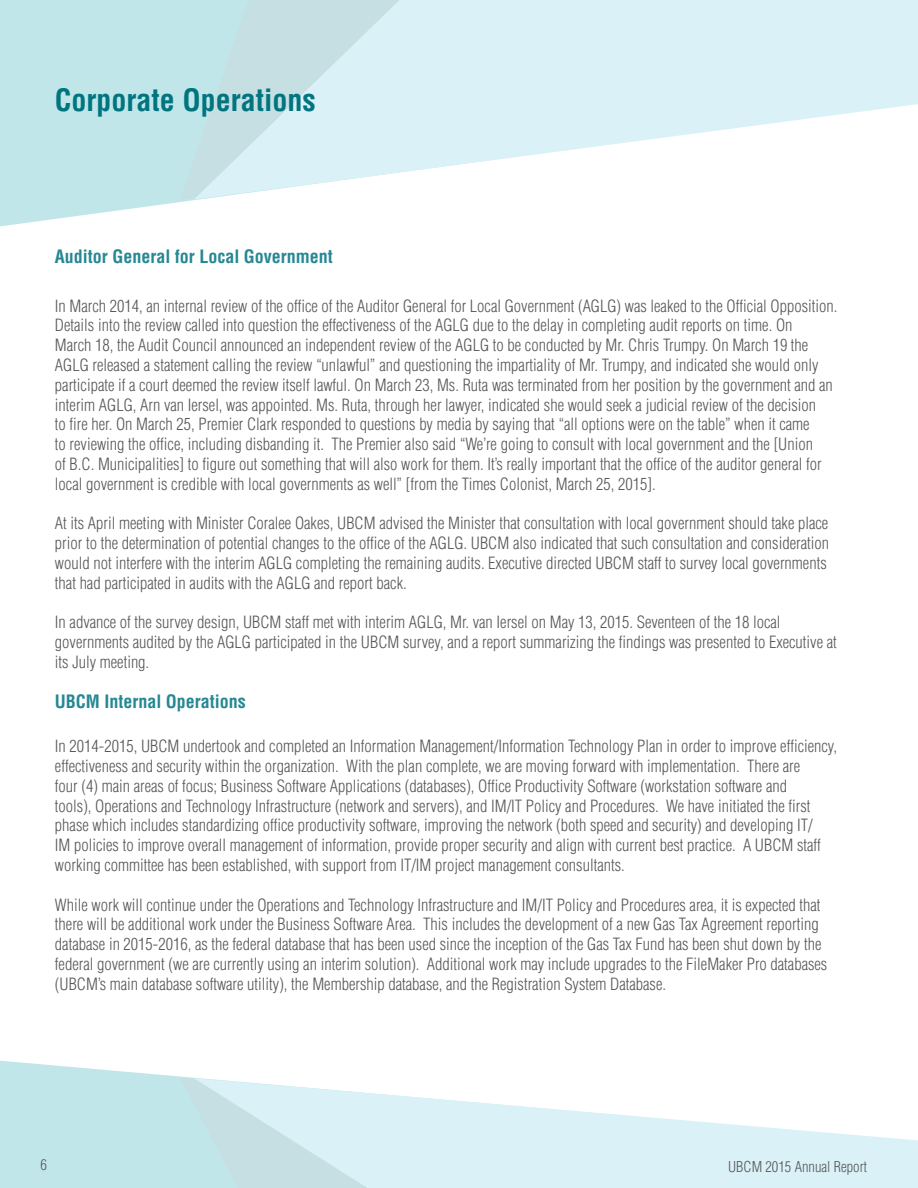
<style>
.page{position:relative;width:918px;height:1188px;background:#fff}
.page>*{position:absolute;margin:0;border:0;box-sizing:border-box;transform-origin:0 0}
.t1{font:700 condensed 30px "Helvetica LT Std";color:#007580}
.t2{font:700 condensed 18px "Helvetica LT Std";color:#268893}
.t3{font:300 condensed 16.5px/19.8px "Helvetica LT Std";color:#57585a}
.t4{font:300 condensed 14.7px "Helvetica LT Std";color:#57585a}
</style>
<div class="page">
<svg style="left:0;top:1060px;width:195px;height:128px;background:#c4e7ea"></svg>
<div style="left:180px;top:1078px;width:14px;height:110px;background:#c0e6e9"></div>
<svg style="left:194px;top:1078px;width:724px;height:110px;fill:#daf2f7"></svg>
<svg style="left:0;top:0;width:202px;height:227px;background:#c4e7ea"></svg>
<div style="left:180px;top:0;width:14px;height:199px;background:#c0e6e9"></div>
<svg style="left:194px;top:0;width:724px;height:199px;fill:#daf2f7"></svg>
<h1 class="t1" style="left:55px;top:82px;width:262px">Corporate Operations</h1>
<p class="t2" style="left:55px;top:246px;width:279px">Auditor General for Local Government</p>
<p class="t3" style="left:55px;top:296px;width:784px">In March 2014, an internal review of the office of the Auditor General for Local Government (AGLG) was leaked to the Official Opposition.<br>Details into the review called into question the effectiveness of the AGLG due to the delay in completing audit reports on time. On<br>March 18, the Audit Council announced an independent review of the AGLG to be conducted by Mr. Chris Trumpy. On March 19 the AGLG released a statement calling the review “unlawful” and questioning the impartiality of Mr. Trumpy, and indicated she would only participate if a court deemed the review itself lawful. On March 23, Ms. Ruta was terminated from her position by the government and an interim AGLG, Arn van Iersel, was appointed. Ms. Ruta, through her lawyer, indicated she would seek a judicial review of the decision<br>to fire her. On March 25, Premier Clark responded to questions by media by saying that “all options were on the table” when it came<br>to reviewing the office, including disbanding it. The Premier also said “We’re going to consult with local government and the [Union<br>of B.C. Municipalities] to figure out something that will also work for them. It’s really important that the office of the auditor general for local government is credible with local governments as well” [from the Times Colonist, March 25, 2015].</p>
<p class="t3" style="left:55px;top:513px;width:776px">At its April meeting with Minister Coralee Oakes, UBCM advised the Minister that consultation with local government should take place prior to the determination of potential changes to the office of the AGLG. UBCM also indicated that such consultation and consideration would not interfere with the interim AGLG completing the remaining audits. Executive directed UBCM staff to survey local governments that had participated in audits with the AGLG and report back.</p>
<p class="t3" style="left:55px;top:612px;width:783px">In advance of the survey design, UBCM staff met with interim AGLG, Mr. van Iersel on May 13, 2015. Seventeen of the 18 local governments audited by the AGLG participated in the UBCM survey, and a report summarizing the findings was presented to Executive at its July meeting.</p>
<p class="t2" style="left:55px;top:690px;width:193px">UBCM Internal Operations</p>
<p class="t3" style="left:55px;top:736px;width:784px">In 2014-2015, UBCM undertook and completed an Information Management/Information Technology Plan in order to improve efficiency, effectiveness and security within the organization. With the plan complete, we are moving forward with implementation. There are<br>four (4) main areas of focus; Business Software Applications (databases), Office Productivity Software (workstation software and<br>tools), Operations and Technology Infrastructure (network and servers), and IM/IT Policy and Procedures. We have initiated the first phase which includes standardizing office productivity software, improving the network (both speed and security) and developing IT/<br>IM policies to improve overall management of information, provide proper security and align with current best practice. A UBCM staff working committee has been established, with support from IT/IM project management consultants.</p>
<p class="t3" style="left:55px;top:895px;width:774px">While work will continue under the Operations and Technology Infrastructure and IM/IT Policy and Procedures area, it is expected that there will be additional work under the Business Software Area. This includes the development of a new Gas Tax Agreement reporting database in 2015-2016, as the federal database that has been used since the inception of the Gas Tax Fund has been shut down by the federal government (we are currently using an interim solution). Additional work may include upgrades to the FileMaker Pro databases (UBCM’s main database software utility), the Membership database, and the Registration System Database.</p>
<p class="t4" style="left:40px;top:1156px;width:8px">6</p>
<p class="t4" style="left:728px;top:1157px;width:140px">UBCM 2015 Annual Report</p>
</div>
